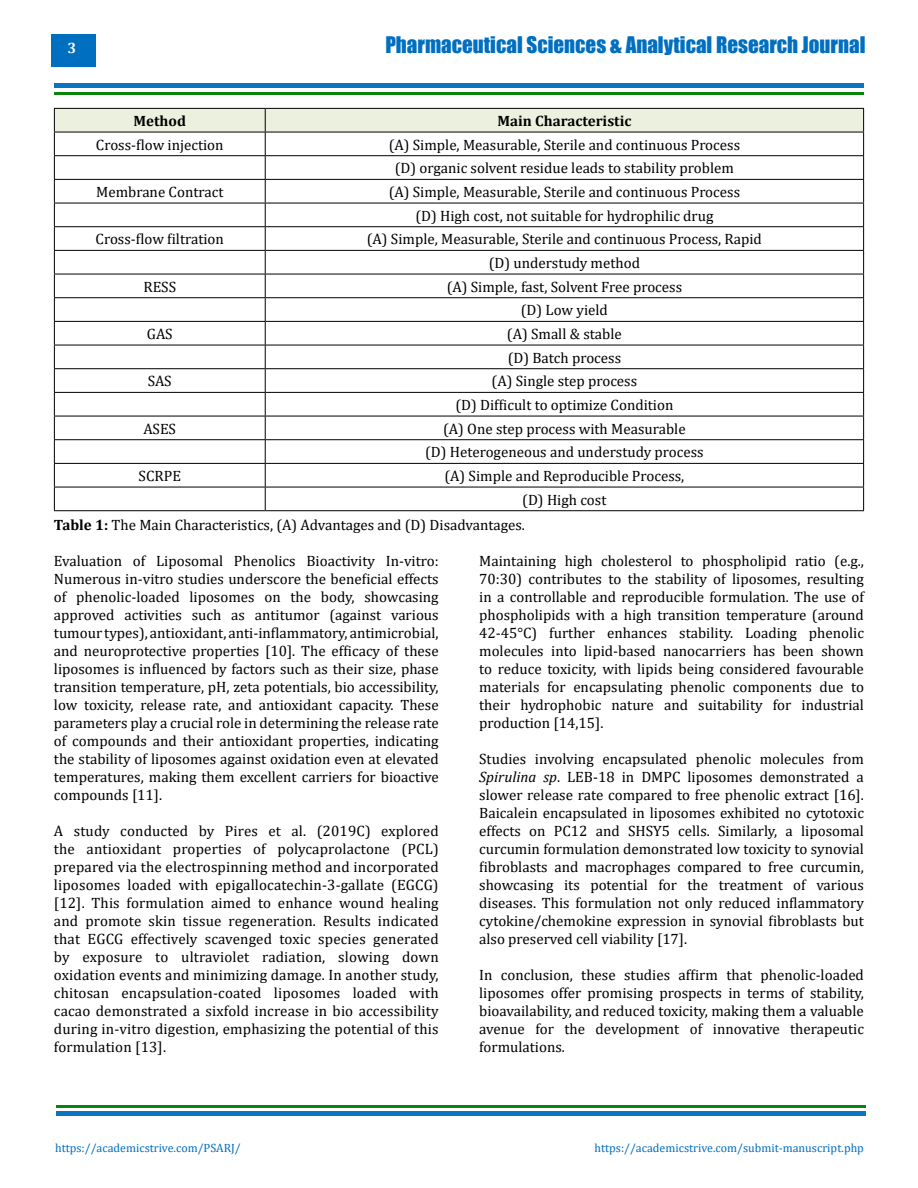
<style>
.page{position:relative;width:918px;height:1188px;background:#fff}
.page>*{position:absolute;margin:0;border:0;box-sizing:border-box;transform-origin:0 0}
.t1{font:21px "Impact";color:#006fc0}
.t2{font:15px/18px "Cambria";color:#000;text-align:center}
.t3{font:700 15px "Cambria";color:#000}
.t4{font:700 15px "Cambria";color:#fff}
.t5{font:12px "Cambria";color:#006fc0}
.s1{font-weight:700}
.s2{font-style:italic}
</style>
<div class="page">
<div style="left:51px;top:34px;width:45px;height:33px;background:#006fc0"></div>
<div style="left:54px;top:83px;width:810px;height:5px;background:#0b75c2"></div>
<div style="left:56px;top:1111px;width:810px;height:5px;background:#0b75c2"></div>
<hr style="left:54px;top:92px;width:810px;height:2px;background:#007f01">
<hr style="left:56px;top:1106px;width:810px;height:2px;background:#007f01">
<svg style="left:54px;top:108px;width:810px;height:402px"></svg>
<hr style="left:54px;top:510px;width:211px;height:1px;background:#000">
<hr style="left:265px;top:510px;width:599px;height:1px;background:#000">
<p class="t4" style="left:68px;top:38px;width:10px">3</p>
<h1 class="t1" style="left:385px;top:28px;width:482px">Pharmaceutical Sciences &amp; Analytical Research Journal</h1>
<p class="t3" style="left:134px;top:110px;width:54px">Method</p>
<p class="t3" style="left:497px;top:110px;width:136px">Main Characteristic</p>
<p class="t2" style="left:96px;top:136px;width:129px">Cross-flow injection</p>
<p class="t2" style="left:389px;top:133px;width:353px;line-height:23.7px">(A) Simple, Measurable, Sterile and continuous Process (D) organic solvent residue leads to stability problem</p>
<p class="t2" style="left:96px;top:183px;width:129px">Membrane Contract</p>
<p class="t2" style="left:389px;top:180px;width:353px;line-height:23.7px">(A) Simple, Measurable, Sterile and continuous Process (D) High cost, not suitable for hydrophilic drug</p>
<p class="t2" style="left:96px;top:230px;width:130px">Cross-flow filtration</p>
<p class="t2" style="left:367px;top:227px;width:397px;line-height:23.7px">(A) Simple, Measurable, Sterile and continuous Process, Rapid (D) understudy method</p>
<p class="t2" style="left:143px;top:278px;width:34px">RESS</p>
<p class="t2" style="left:447px;top:275px;width:237px;line-height:23.7px">(A) Simple, fast, Solvent Free process (D) Low yield</p>
<p class="t2" style="left:147px;top:325px;width:27px">GAS</p>
<p class="t2" style="left:507px;top:322px;width:116px;line-height:23.7px;text-align:left">(A) Small &amp; stable (D) Batch process</p>
<p class="t2" style="left:148px;top:372px;width:25px">SAS</p>
<p class="t2" style="left:455px;top:369px;width:220px;line-height:23.7px">(A) Single step process<br>(D) Difficult to optimize Condition</p>
<p class="t2" style="left:143px;top:420px;width:34px">ASES</p>
<p class="t2" style="left:425px;top:417px;width:280px;line-height:23.7px">(A) One step process with Measurable<br>(D) Heterogeneous and understudy process</p>
<p class="t2" style="left:139px;top:467px;width:44px">SCRPE</p>
<p class="t2" style="left:444px;top:464px;width:241px;line-height:23.7px">(A) Simple and Reproducible Process, (D) High cost</p>
<p class="t2" style="left:54px;top:516px;width:473px"><span class="s1">Table 1:</span> The Main Characteristics, (A) Advantages and (D) Disadvantages.</p>
<p class="t2" style="left:54px;top:552px;width:386px;text-align:justify">Evaluation of Liposomal Phenolics Bioactivity In-vitro:<br>Numerous in-vitro studies underscore the beneficial effects of phenolic-loaded liposomes on the body, showcasing approved activities such as antitumor (against various tumour types), antioxidant, anti-inflammatory, antimicrobial, and neuroprotective properties [10]. The efficacy of these liposomes is influenced by factors such as their size, phase transition temperature, pH, zeta potentials, bio accessibility, low toxicity, release rate, and antioxidant capacity. These parameters play a crucial role in determining the release rate of compounds and their antioxidant properties, indicating the stability of liposomes against oxidation even at elevated temperatures, making them excellent carriers for bioactive compounds [11].</p>
<p class="t2" style="left:54px;top:822px;width:386px;text-align:justify">A study conducted by Pires et al. (2019C) explored the antioxidant properties of polycaprolactone (PCL) prepared via the electrospinning method and incorporated liposomes loaded with epigallocatechin-3-gallate (EGCG) [12]. This formulation aimed to enhance wound healing and promote skin tissue regeneration. Results indicated that EGCG effectively scavenged toxic species generated by exposure to ultraviolet radiation, slowing down oxidation events and minimizing damage. In another study, chitosan encapsulation-coated liposomes loaded with cacao demonstrated a sixfold increase in bio accessibility during in-vitro digestion, emphasizing the potential of this formulation [13].</p>
<p class="t2" style="left:479px;top:552px;width:386px;text-align:justify">Maintaining high cholesterol to phospholipid ratio (e.g., 70:30) contributes to the stability of liposomes, resulting in a controllable and reproducible formulation. The use of phospholipids with a high transition temperature (around 42-45°C) further enhances stability. Loading phenolic molecules into lipid-based nanocarriers has been shown to reduce toxicity, with lipids being considered favourable materials for encapsulating phenolic components due to their hydrophobic nature and suitability for industrial production [14,15].</p>
<p class="t2" style="left:479px;top:750px;width:386px;text-align:justify">Studies involving encapsulated phenolic molecules from <span class="s2">Spirulina sp</span>. LEB-18 in DMPC liposomes demonstrated a slower release rate compared to free phenolic extract [16].<br>Baicalein encapsulated in liposomes exhibited no cytotoxic effects on PC12 and SHSY5 cells. Similarly, a liposomal curcumin formulation demonstrated low toxicity to synovial fibroblasts and macrophages compared to free curcumin, showcasing its potential for the treatment of various diseases. This formulation not only reduced inflammatory cytokine/chemokine expression in synovial fibroblasts but also preserved cell viability [17].</p>
<p class="t2" style="left:479px;top:966px;width:386px;text-align:justify">In conclusion, these studies affirm that phenolic-loaded liposomes offer promising prospects in terms of stability, bioavailability, and reduced toxicity, making them a valuable avenue for the development of innovative therapeutic formulations.</p>
<p class="t5" style="left:55px;top:1141px;width:187px">https://academicstrive.com/PSARJ/</p>
<p class="t5" style="left:594px;top:1141px;width:271px">https://academicstrive.com/submit-manuscript.php</p>
</div>
